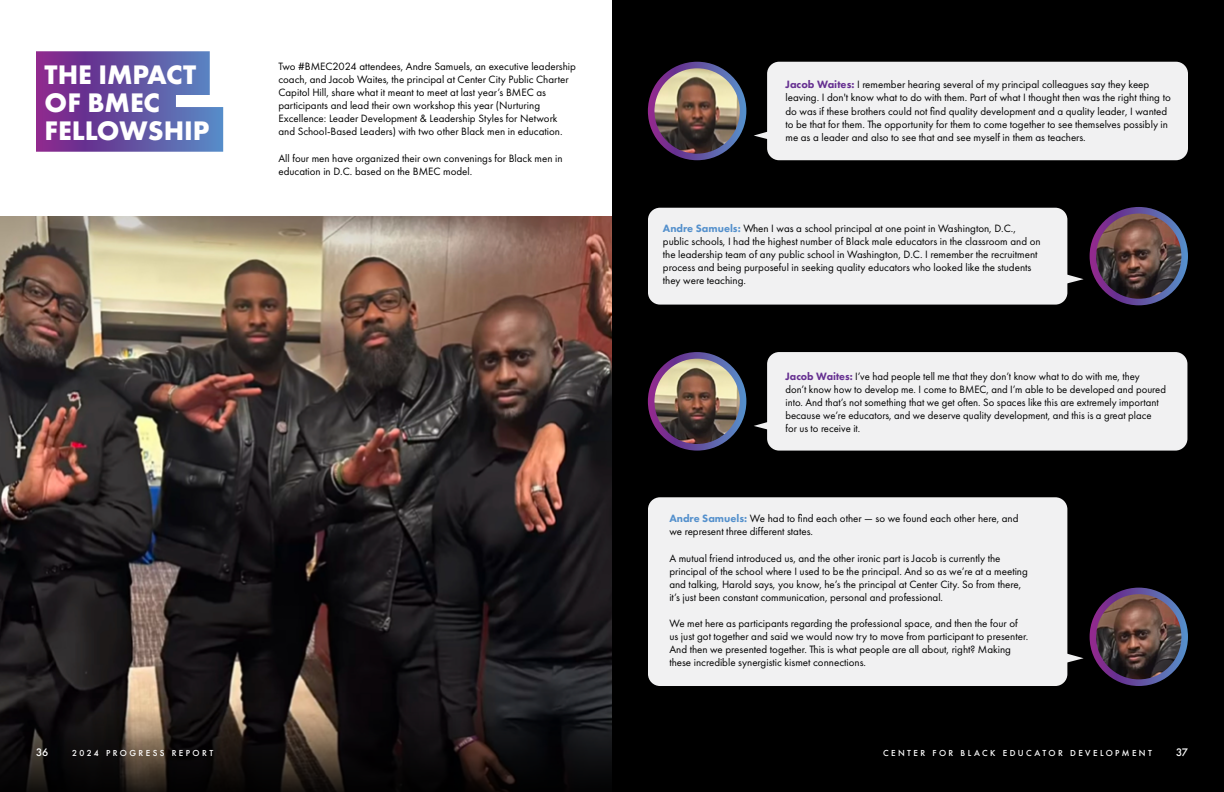
<style>
.page{position:relative;width:1224px;height:792px;background:#fff}
.page>*{position:absolute;margin:0;border:0;box-sizing:border-box;transform-origin:0 0}
.t1{font:700 27.8px/27.8px "Futura PT";color:#fff}
.t2{font:11px/13px "Futura PT";color:#000}
.t3{font:500 10px "Futura";color:#fff}
.t4{font:500 8px "Futura";letter-spacing:.3em;color:#fff}
.s1{font-weight:800;color:#663091}
.s2{font-weight:800;color:#5490cc}
</style>
<div class="page">
<img style="left:0;top:217px;width:612px;height:476px">
<svg style="left:36px;top:51px;width:187px;height:101px;background:#7259a7"></svg>
<svg style="left:0;top:693px;width:612px;height:99px;background:#1f1a18"></svg>
<div style="left:612px;top:0;width:612px;height:792px;background:#000"></div>
<div style="left:648px;top:497px;width:419px;height:189px;background:#f1f1f2;border-radius:12px"></div>
<img style="left:1093px;top:591px;width:92px;height:92px;border-radius:46px">
<div style="left:1090px;top:588px;width:98px;height:98px;border:7px solid #fff;border-radius:50%"></div>
<svg style="left:1067px;top:652px;width:17px;height:12px"></svg>
<div style="left:648px;top:208px;width:419px;height:97px;background:#f1f1f2;border-radius:12px"></div>
<img style="left:1093px;top:210px;width:92px;height:92px;border-radius:46px">
<div style="left:1090px;top:207px;width:98px;height:98px;border:7px solid #fff;border-radius:50%"></div>
<svg style="left:1067px;top:273px;width:17px;height:12px"></svg>
<div style="left:767px;top:352px;width:420px;height:99px;background:#f1f1f2;border-radius:12px"></div>
<img style="left:651px;top:355px;width:92px;height:92px;border-radius:46px">
<div style="left:648px;top:352px;width:98px;height:99px;border:7px solid #fff;border-radius:50%"></div>
<svg style="left:754px;top:419px;width:14px;height:13px"></svg>
<div style="left:767px;top:62px;width:421px;height:98px;background:#f1f1f2;border-radius:12px"></div>
<img style="left:651px;top:65px;width:92px;height:92px;border-radius:46px">
<div style="left:648px;top:62px;width:98px;height:98px;border:7px solid #fff;border-radius:50%"></div>
<svg style="left:754px;top:129px;width:14px;height:13px"></svg>
<h1 class="t1" style="left:45px;top:60px;width:167px">THE IMPACT<br>OF BMEC<br>FELLOWSHIP</h1>
<p class="t2" style="left:278px;top:60px;width:299px">Two #BMEC2024 attendees, Andre Samuels, an executive leadership coach, and Jacob Waites, the principal at Center City Public Charter Capitol Hill, share what it meant to meet at last year’s BMEC as participants and lead their own workshop this year (Nurturing Excellence: Leader Development &amp; Leadership Styles for Network and School-Based Leaders) with two other Black men in education.</p>
<p class="t2" style="left:278px;top:151px;width:286px">All four men have organized their own convenings for Black men in education in D.C. based on the BMEC model.</p>
<p class="t3" style="left:36px;top:745px;width:14px">36</p>
<p class="t4" style="left:72px;top:748px;width:143px">2024 PROGRESS REPORT</p>
<p class="t2" style="left:785px;top:78px;width:387px"><span class="s1">Jacob Waites:</span> I remember hearing several of my principal colleagues say they keep leaving. I don't know what to do with them. Part of what I thought then was the right thing to do was if these brothers could not find quality development and a quality leader, I wanted to be that for them. The opportunity for them to come together to see themselves possibly in me as a leader and also to see that and see myself in them as teachers.</p>
<p class="t2" style="left:663px;top:222px;width:379px"><span class="s2">Andre Samuels:</span> When I was a school principal at one point in Washington, D.C., public schools, I had the highest number of Black male educators in the classroom and on the leadership team of any public school in Washington, D.C. I remember the recruitment process and being purposeful in seeking quality educators who looked like the students they were teaching.</p>
<p class="t2" style="left:785px;top:370px;width:382px"><span class="s1">Jacob Waites:</span> I’ve had people tell me that they don’t know what to do with me, they<br>don’t know how to develop me. I come to BMEC, and I’m able to be developed and poured into. And that’s not something that we get often. So spaces like this are extremely important because we’re educators, and we deserve quality development, and this is a great place<br>for us to receive it.</p>
<p class="t2" style="left:669px;top:512px;width:351px"><span class="s2">Andre Samuels:</span> We had to find each other — so we found each other here, and we represent three different states.</p>
<p class="t2" style="left:669px;top:552px;width:360px">A mutual friend introduced us, and the other ironic part is Jacob is currently the principal of the school where I used to be the principal. And so as we’re at a meeting and talking, Harold says, you know, he’s the principal at Center City. So from there, it’s just been constant communication, personal and professional.</p>
<p class="t2" style="left:669px;top:617px;width:360px">We met here as participants regarding the professional space, and then the four of us just got together and said we would now try to move from participant to presenter.<br>And then we presented together. This is what people are all about, right? Making these incredible synergistic kismet connections.</p>
<p class="t4" style="left:883px;top:748px;width:270px">CENTER FOR BLACK EDUCATOR DEVELOPMENT</p>
<p class="t3" style="left:1176px;top:745px;width:13px">37</p>
</div>
